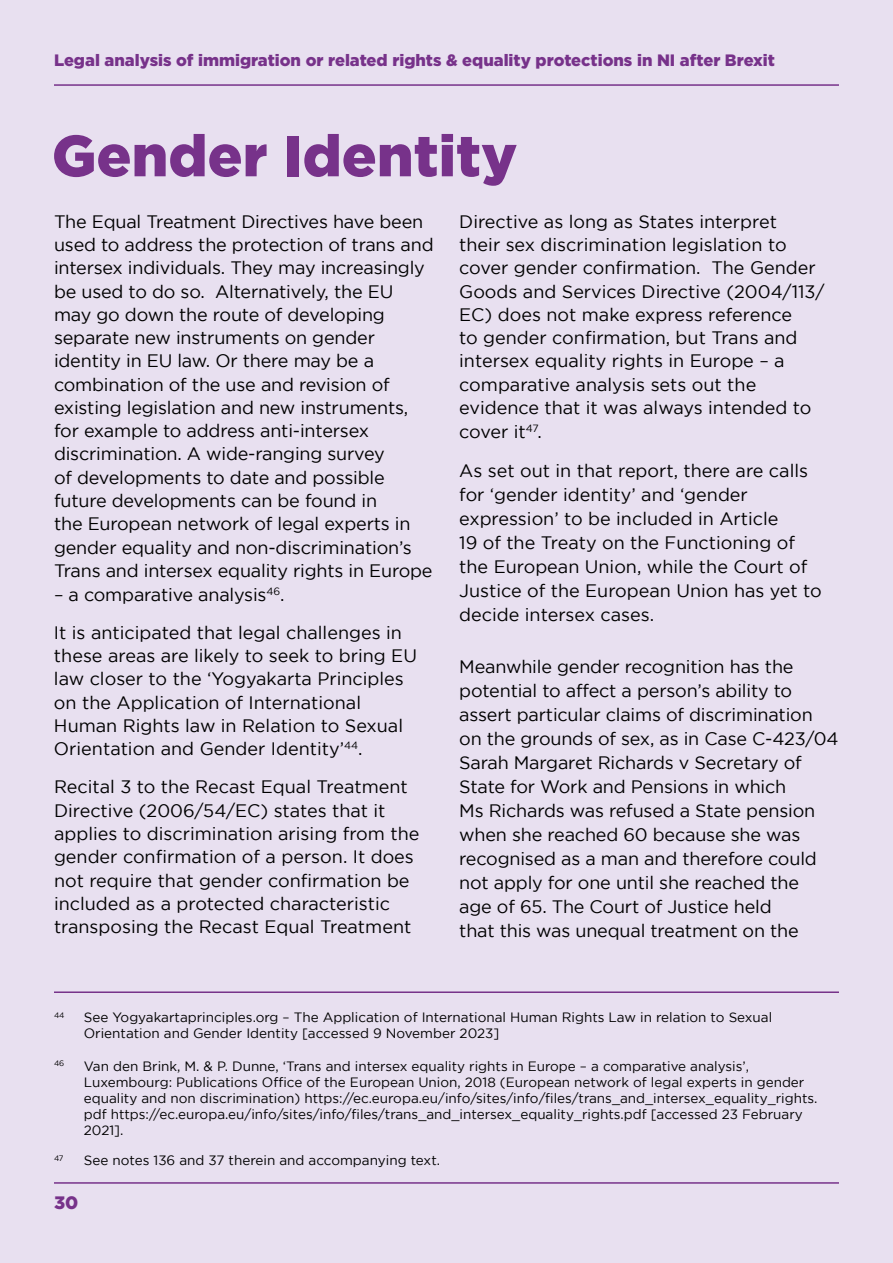
<style>
.page{position:relative;width:893px;height:1263px;background:#e8e0f0}
.page>*{position:absolute;margin:0;border:0;box-sizing:border-box;transform-origin:0 0}
.t1{font:900 58.05px "Gotham";color:#77328a}
.t2{font:18px/23.2px "Gotham";letter-spacing:-.01em;color:#000}
.t3{font:900 18px "Gotham";color:#77328a}
.t4{font:900 16.5px "Gotham";color:#77328a}
.t5{font:13.5px/16.2px "Gotham";color:#000}
.t6{font:7.8px "Gotham";color:#000}
</style>
<div class="page">
<hr style="left:54px;top:84px;width:785px;height:2px;background:#77328a">
<hr style="left:54px;top:1182px;width:785px;height:2px;background:#77328a">
<hr style="left:54px;top:991px;width:785px;height:2px;background:#77328a">
<p class="t4" style="left:54px;top:51px;width:722px">Legal analysis of immigration or related rights &amp; equality protections in NI after Brexit</p>
<h1 class="t1" style="left:52px;top:122px;width:467px">Gender Identity</h1>
<p class="t2" style="left:54px;top:210px;width:381px">The Equal Treatment Directives have been used to address the protection of trans and intersex individuals. They may increasingly be used to do so. Alternatively, the EU may go down the route of developing separate new instruments on gender identity in EU law. Or there may be a combination of the use and revision of existing legislation and new instruments, for example to address anti-intersex discrimination. A wide-ranging survey<br>of developments to date and possible future developments can be found in<br>the European network of legal experts in gender equality and non-discrimination’s Trans and intersex equality rights in Europe</p>
<p class="t2" style="left:54px;top:575px;width:349px;line-height:38.1px">– a comparative analysis<sup>46</sup>.<br>It is anticipated that legal challenges in</p>
<p class="t2" style="left:54px;top:644px;width:364px">these areas are likely to seek to bring EU law closer to the ‘Yogyakarta Principles on the Application of International Human Rights law in Relation to Sexual Orientation and Gender Identity’<sup>44</sup>.</p>
<p class="t2" style="left:54px;top:775px;width:367px">Recital 3 to the Recast Equal Treatment Directive (2006/54/EC) states that it applies to discrimination arising from the gender confirmation of a person. It does not require that gender confirmation be included as a protected characteristic transposing the Recast Equal Treatment</p>
<p class="t2" style="left:459px;top:210px;width:367px">Directive as long as States interpret<br>their sex discrimination legislation to cover gender confirmation. The Gender Goods and Services Directive (2004/113/ EC) does not make express reference<br>to gender confirmation, but Trans and intersex equality rights in Europe – a comparative analysis sets out the evidence that it was always intended to cover it<sup>47</sup>.</p>
<p class="t2" style="left:459px;top:458px;width:364px;line-height:24px">As set out in that report, there are calls for ‘gender identity’ and ‘gender expression’ to be included in Article<br>19 of the Treaty on the Functioning of the European Union, while the Court of Justice of the European Union has yet to decide intersex cases.</p>
<p class="t2" style="left:459px;top:655px;width:381px;line-height:24px">Meanwhile gender recognition has the potential to affect a person’s ability to assert particular claims of discrimination on the grounds of sex, as in Case C-423/04<br>Sarah Margaret Richards v Secretary of State for Work and Pensions in which<br>Ms Richards was refused a State pension when she reached 60 because she was recognised as a man and therefore could not apply for one until she reached the<br>age of 65. The Court of Justice held<br>that this was unequal treatment on the</p>
<p class="t6" style="left:54px;top:1010px;width:12px">44</p>
<p class="t5" style="left:84px;top:1009px;width:690px">See Yogyakartaprinciples.org – The Application of International Human Rights Law in relation to Sexual<br>Orientation and Gender Identity [accessed 9 November 2023]</p>
<p class="t6" style="left:54px;top:1059px;width:12px">46</p>
<p class="t5" style="left:84px;top:1057px;width:735px">Van den Brink, M. &amp; P. Dunne, ‘Trans and intersex equality rights in Europe – a comparative analysis’, Luxembourg: Publications Office of the European Union, 2018 (European network of legal experts in gender equality and non discrimination) https://ec.europa.eu/info/sites/info/files/trans_and_intersex_equality_rights. pdf https://ec.europa.eu/info/sites/info/files/trans_and_intersex_equality_rights.pdf [accessed 23 February 2021].</p>
<p class="t6" style="left:54px;top:1153px;width:11px">47</p>
<p class="t5" style="left:84px;top:1152px;width:358px">See notes 136 and 37 therein and accompanying text.</p>
<p class="t3" style="left:54px;top:1192px;width:26px">30</p>
</div>
